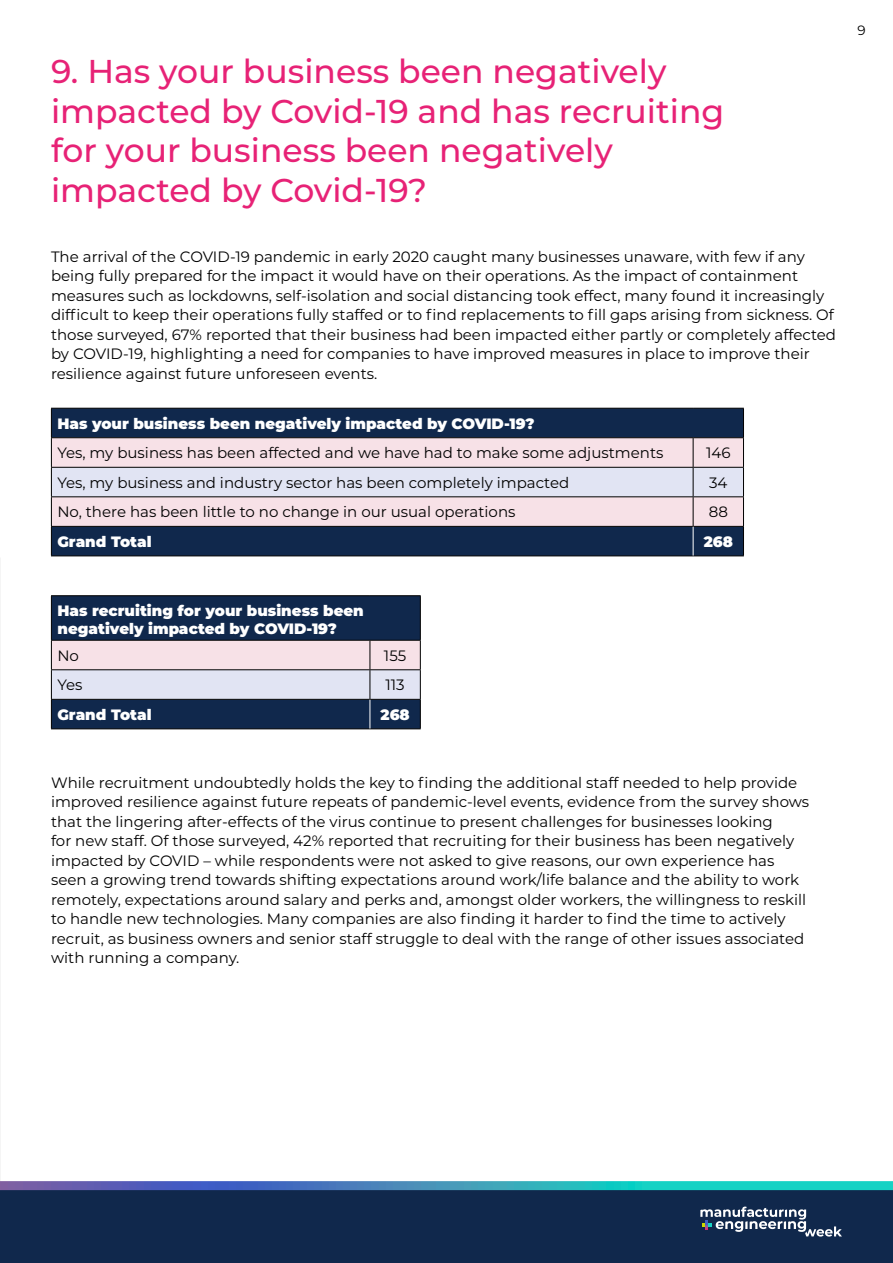
<style>
.page{position:relative;width:893px;height:1263px;background:#fff}
.page>*{position:absolute;margin:0;border:0;box-sizing:border-box;transform-origin:0 0}
.t1{font:500 33px/39.6px "Montserrat";color:#e72276}
.t2{font:15px/19.5px "Montserrat";color:#000}
.t3{font:900 15px/18px "Montserrat";color:#fff}
.t4{font:13.5px "Montserrat";color:#000}
</style>
<div class="page">
<hr style="left:51px;top:408px;width:642px;height:1px;background:#000">
<hr style="left:693px;top:408px;width:51px;height:1px;background:#000">
<hr style="left:51px;top:555px;width:642px;height:1px;background:#000">
<hr style="left:693px;top:555px;width:51px;height:1px;background:#000">
<svg style="left:51px;top:409px;width:693px;height:146px;background:#9293a6"></svg>
<div style="left:52px;top:596px;width:368px;height:44px;background:#10284c"></div>
<hr style="left:51px;top:595px;width:319px;height:1px;background:#000">
<hr style="left:51px;top:596px;width:1px;height:44px;background:#000">
<hr style="left:370px;top:595px;width:51px;height:1px;background:#000">
<hr style="left:420px;top:596px;width:1px;height:44px;background:#000">
<hr style="left:51px;top:728px;width:319px;height:1px;background:#000">
<hr style="left:370px;top:728px;width:51px;height:1px;background:#000">
<svg style="left:51px;top:640px;width:370px;height:88px;background:#9d9eb0"></svg>
<div style="left:0;top:1186px;width:893px;height:77px;background:#10284c"></div>
<svg style="left:0;top:1181px;width:893px;height:9px;background:#3b99bd"></svg>
<svg style="left:700px;top:1206px;width:142px;height:30px"></svg>
<h1 class="t1" style="left:51px;top:50px;width:675px">9. Has your business been negatively impacted by Covid-19 and has recruiting for your business been negatively impacted by Covid-19?</h1>
<p class="t2" style="left:51px;top:246px;width:786px">The arrival of the COVID-19 pandemic in early 2020 caught many businesses unaware, with few if any being fully prepared for the impact it would have on their operations. As the impact of containment measures such as lockdowns, self-isolation and social distancing took effect, many found it increasingly difficult to keep their operations fully staffed or to find replacements to fill gaps arising from sickness. Of those surveyed, 67% reported that their business had been impacted either partly or completely affected by COVID-19, highlighting a need for companies to have improved measures in place to improve their resilience against future unforeseen events.</p>
<p class="t3" style="left:57px;top:413px;width:479px">Has your business been negatively impacted by COVID-19?</p>
<p class="t2" style="left:57px;top:443px;width:608px">Yes, my business has been affected and we have had to make some adjustments</p>
<p class="t2" style="left:706px;top:443px;width:26px">146</p>
<p class="t2" style="left:57px;top:472px;width:513px">Yes, my business and industry sector has been completely impacted</p>
<p class="t2" style="left:709px;top:472px;width:20px">34</p>
<p class="t2" style="left:57px;top:502px;width:460px">No, there has been little to no change in our usual operations</p>
<p class="t2" style="left:709px;top:502px;width:21px">88</p>
<p class="t3" style="left:57px;top:532px;width:96px">Grand Total</p>
<p class="t3" style="left:704px;top:532px;width:31px">268</p>
<p class="t3" style="left:57px;top:601px;width:308px">Has recruiting for your business been negatively impacted by COVID-19?</p>
<p class="t2" style="left:57px;top:645px;width:23px">No</p>
<p class="t2" style="left:384px;top:645px;width:24px">155</p>
<p class="t2" style="left:57px;top:675px;width:27px">Yes</p>
<p class="t2" style="left:385px;top:675px;width:21px">113</p>
<p class="t3" style="left:57px;top:704px;width:96px">Grand Total</p>
<p class="t3" style="left:381px;top:704px;width:31px">268</p>
<p class="t2" style="left:51px;top:772px;width:760px">While recruitment undoubtedly holds the key to finding the additional staff needed to help provide improved resilience against future repeats of pandemic-level events, evidence from the survey shows that the lingering after-effects of the virus continue to present challenges for businesses looking<br>for new staff. Of those surveyed, 42% reported that recruiting for their business has been negatively impacted by COVID – while respondents were not asked to give reasons, our own experience has seen a growing trend towards shifting expectations around work/life balance and the ability to work remotely, expectations around salary and perks and, amongst older workers, the willingness to reskill to handle new technologies. Many companies are also finding it harder to find the time to actively recruit, as business owners and senior staff struggle to deal with the range of other issues associated with running a company.</p>
<p class="t4" style="left:857px;top:21px;width:10px">9</p>
</div>
